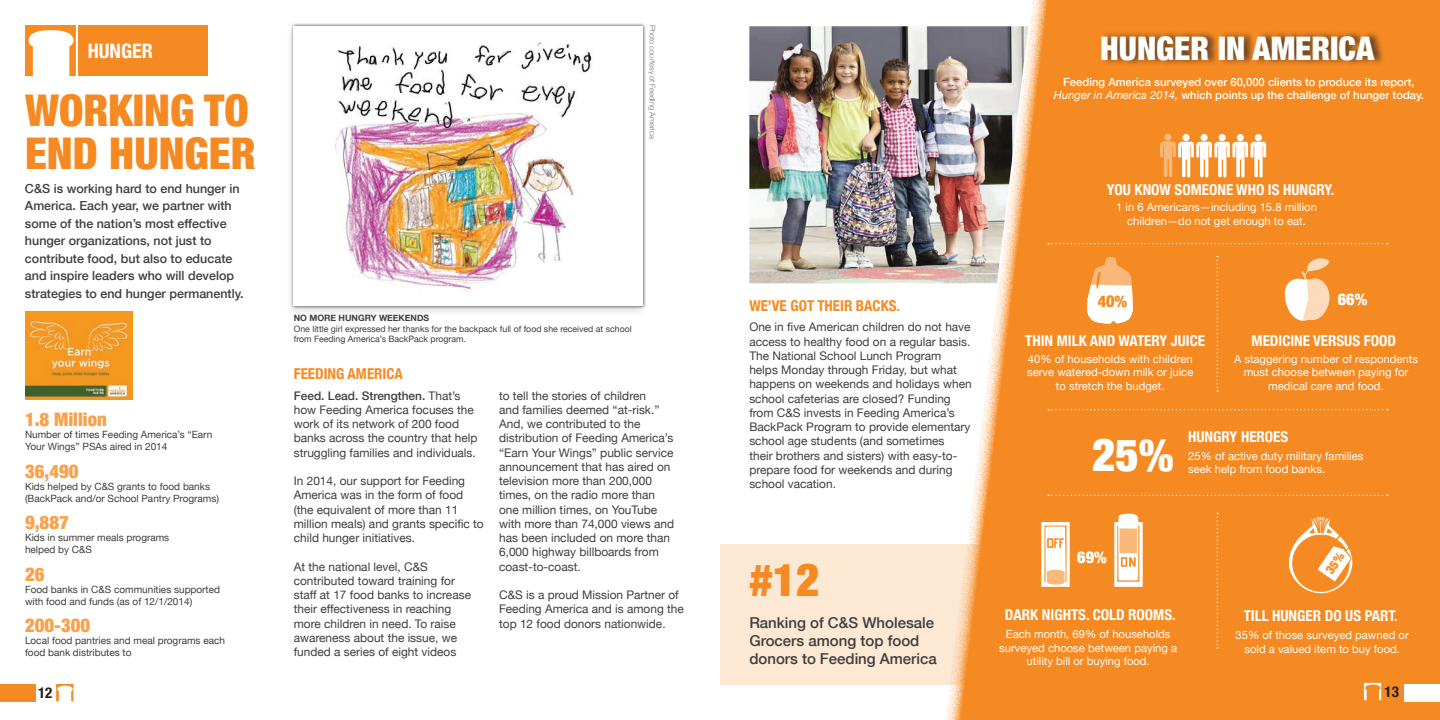
<style>
.page{position:relative;width:1440px;height:720px;background:#fff}
.page>*{position:absolute;margin:0;border:0;box-sizing:border-box;transform-origin:0 0}
.t1{font:900 condensed 45px "Helvetica Neue";color:#fff}
.t2{font:900 condensed 45px "Helvetica Neue";color:#f68a22}
.t3{font:900 condensed 43.75px/42.5px "Helvetica Neue";color:#f68a22}
.t4{font:900 condensed 32.5px "Helvetica Neue";color:#fff}
.t5{font:700 condensed 20px "Helvetica Neue";color:#fff}
.t6{font:900 condensed 18.75px "Helvetica Neue";color:#f8a24d}
.t7{font:900 condensed 16.25px "Helvetica Neue";color:#fff}
.t8{font:900 condensed 16.25px "Helvetica Neue";color:#f68a22}
.t9{font:700 condensed 15px "Helvetica Neue";color:#fff}
.t10{font:500 15px/18px "Helvetica Neue";color:#3e3e3f}
.t11{font:700 condensed 15px "Helvetica Neue";color:#f68a22}
.t12{font:700 condensed 15px "Helvetica Neue";color:#231f20}
.t13{font:500 12.5px/17.5px "Helvetica Neue";color:#3e3e3f}
.t14{font:11.88px/14.2px "Helvetica Neue";color:#3e3e3f}
.t15{font:11.25px/13.5px "Helvetica Neue";color:#fff;text-align:center}
.t16{font:500 11.25px/13.5px "Helvetica Neue";color:#fff;text-align:center}
.t17{font:10px/12px "Helvetica Neue";color:#3e3e3f}
.t18{font:8.75px/10.5px "Helvetica Neue";color:#3e3e3f}
.t19{font:700 8.75px "Helvetica Neue";color:#3e3e3f}
.t20{font:300 7.5px "Helvetica Neue";color:#6c6d70}
.s1{font-weight:500}
.s2{font-weight:400;font-style:italic}
</style>
<div class="page">
<div style="left:720px;top:544px;width:275px;height:140px;background:#fce8d3"></div>
<svg style="left:943px;top:0;width:497px;height:720px;background:#f6912f"></svg>
<div style="left:1101px;top:29px;width:285px;height:38px;background:#231f20;opacity:.75"></div>
<svg style="left:1164px;top:134px;width:8px;height:7px"></svg>
<div style="left:1219px;top:134px;width:7px;height:7px;background:#fff;border-radius:50%"></div>
<div style="left:1182px;top:134px;width:8px;height:7px;background:#fff;border-radius:50%"></div>
<div style="left:1237px;top:134px;width:7px;height:7px;background:#fff;border-radius:50%"></div>
<div style="left:1201px;top:134px;width:7px;height:7px;background:#fff;border-radius:50%"></div>
<div style="left:1255px;top:134px;width:7px;height:7px;background:#fff;border-radius:50%"></div>
<svg style="left:1160px;top:141px;width:107px;height:39px"></svg>
<svg style="left:1087px;top:257px;width:46px;height:67px"></svg>
<svg style="left:1364px;top:683px;width:17px;height:18px"></svg>
<svg style="left:1404px;top:683px;width:35px;height:18px"></svg>
<svg style="left:1114px;top:514px;width:29px;height:73px"></svg>
<svg style="left:1041px;top:522px;width:29px;height:65px"></svg>
<svg style="left:1048px;top:243px;width:340px;height:1px"></svg>
<svg style="left:1048px;top:495px;width:340px;height:1px"></svg>
<svg style="left:1048px;top:409px;width:340px;height:1px"></svg>
<svg style="left:1217px;top:256px;width:1px;height:136px"></svg>
<svg style="left:1217px;top:513px;width:1px;height:136px"></svg>
<img style="left:749px;top:26px;width:279px;height:257px">
<div style="left:1405px;top:684px;width:35px;height:18px;background:#fff"></div>
<svg style="left:1282px;top:258px;width:48px;height:63px"></svg>
<div style="left:285px;top:25px;width:362px;height:293px;background:#fafafa"></div>
<div style="left:290px;top:23px;width:356px;height:287px;background:#231f20;opacity:.75"></div>
<img style="left:294px;top:26px;width:349px;height:280px">
<div style="left:79px;top:25px;width:129px;height:51px;background:#f68a22"></div>
<svg style="left:25px;top:25px;width:51px;height:51px"></svg>
<div style="left:0;top:684px;width:35px;height:18px;background:#f68a22"></div>
<svg style="left:56px;top:684px;width:17px;height:17px"></svg>
<img style="left:25px;top:311px;width:107px;height:88px">
<svg style="left:1285px;top:517px;width:71px;height:77px"></svg>
<h3 class="t5" style="left:88px;top:39px;width:67px">HUNGER</h3>
<h2 class="t3" style="left:25px;top:89px;width:232px">WORKING TO<br>END HUNGER</h2>
<p class="t13" style="left:25px;top:179px;width:220px">C&amp;S is working hard to end hunger in America. each year, we partner with some of the nation’s most effective hunger organizations, not just to contribute food, but also to educate and inspire leaders who will develop strategies to end hunger permanently.</p>
<h3 class="t6" style="left:25px;top:408px;width:83px">1.8 Million</h3>
<p class="t17" style="left:25px;top:429px;width:189px">Number of times Feeding America’s “Earn<br>Your Wings” PSAs aired in 2014</p>
<h3 class="t6" style="left:25px;top:460px;width:55px">36,490</h3>
<p class="t17" style="left:25px;top:480px;width:196px">Kids helped by C&amp;S grants to food banks (BackPack and/or School Pantry Programs)</p>
<h3 class="t6" style="left:25px;top:511px;width:45px">9,887</h3>
<p class="t17" style="left:25px;top:532px;width:146px">Kids in summer meals programs helped by C&amp;S</p>
<h3 class="t6" style="left:25px;top:563px;width:21px">26</h3>
<p class="t17" style="left:25px;top:583px;width:197px">Food banks in C&amp;S communities supported with food and funds (as of 12/1/2014)</p>
<h3 class="t6" style="left:25px;top:614px;width:67px">200-300</h3>
<p class="t17" style="left:25px;top:635px;width:202px">Local food pantries and meal programs each food bank distributes to</p>
<p class="t12" style="left:38px;top:684px;width:16px">12</p>
<p class="t20" style="left:657px;top:25px;width:115px;rotate:90deg">Photo courtesy of Feeding America</p>
<p class="t19" style="left:294px;top:313px;width:137px">NO MORE HUNGRY WEEKENDS</p>
<p class="t18" style="left:294px;top:323px;width:339px">One little girl expressed her thanks for the backpack full of food she received at school from Feeding America’s BackPack program.</p>
<p class="t11" style="left:294px;top:364px;width:111px">FEEDING AMERICA</p>
<p class="t14" style="left:294px;top:388px;width:185px"><span class="s1">Feed. lead. Strengthen.</span> That’s how Feeding America focuses the work of its network of 200 food banks across the country that help struggling families and individuals.</p>
<p class="t14" style="left:294px;top:474px;width:192px">In 2014, our support for Feeding<br>America was in the form of food (the equivalent of more than 11 million meals) and grants specific to child hunger initiatives.</p>
<p class="t14" style="left:294px;top:559px;width:179px">At the national level, C&amp;S contributed toward training for staff at 17 food banks to increase their effectiveness in reaching more children in need. To raise awareness about the issue, we funded a series of eight videos</p>
<p class="t14" style="left:499px;top:388px;width:177px">to tell the stories of children<br>and families deemed “at-risk.”<br>And, we contributed to the distribution of Feeding America’s “Earn Your Wings” public service announcement that has aired on television more than 200,000 times, on the radio more than one million times, on YouTube with more than 74,000 views and has been included on more than<br>6,000 highway billboards from coast-to-coast.</p>
<p class="t14" style="left:499px;top:588px;width:186px">C&amp;S is a proud Mission Partner of<br>Feeding America and is among the top 12 food donors nationwide.</p>
<h3 class="t4" style="left:1100px;top:28px;width:275px">HUNGER IN AMERICA</h3>
<p class="t16" style="left:1054px;top:75px;width:372px">Feeding America surveyed over 60,000 clients to produce its report,<br><span class="s2">Hunger in America 2014,</span> which points up the challenge of hunger today.</p>
<p class="t11" style="left:749px;top:297px;width:152px">WE’VE GOT THEIR BACKS.</p>
<p class="t14" style="left:749px;top:320px;width:224px">One in five American children do not have access to healthy food on a regular basis.<br>The National School Lunch Program helps Monday through Friday, but what happens on weekends and holidays when school cafeterias are closed? Funding from C&amp;S invests in Feeding America’s BackPack Program to provide elementary school age students (and sometimes<br>their brothers and sisters) with easy-to&shy;prepare food for weekends and during school vacation.</p>
<h1 class="t2" style="left:749px;top:552px;width:72px">#12</h1>
<p class="t10" style="left:749px;top:614px;width:189px">Ranking of C&amp;S Wholesale<br>Grocers among top food donors to Feeding America</p>
<p class="t9" style="left:1107px;top:181px;width:229px">YOU KNOW SOMEONE WHO IS HUNGRY.</p>
<p class="t15" style="left:1116px;top:201px;width:202px">1 in 6 Americans—including 15.8 million children—do not get enough to eat.</p>
<h3 class="t8" style="left:1098px;top:292px;width:31px">40%</h3>
<h3 class="t7" style="left:1338px;top:289px;width:31px">66%</h3>
<p class="t9" style="left:1025px;top:332px;width:181px">THIN MILK AND WATERY JUICE</p>
<p class="t15" style="left:1027px;top:352px;width:168px">40% of households with children serve watered-down milk or juice to stretch the budget.</p>
<p class="t9" style="left:1252px;top:332px;width:146px">MEDICINE VERSUS FOOD</p>
<p class="t15" style="left:1234px;top:352px;width:186px">A staggering number of respondents must choose between paying for medical care and food.</p>
<h1 class="t1" style="left:1092px;top:427px;width:83px">25%</h1>
<p class="t9" style="left:1188px;top:428px;width:102px">HUNGRY HEROES</p>
<p class="t15" style="left:1188px;top:449px;width:177px;text-align:left">25% of active duty military families seek help from food banks.</p>
<h3 class="t7" style="left:1077px;top:547px;width:31px">69%</h3>
<p class="t9" style="left:1005px;top:606px;width:172px">DARK NIGHTS. COLD ROOMS.</p>
<p class="t15" style="left:999px;top:627px;width:179px">Each month, 69% of households surveyed choose between paying a utility bill or buying food.</p>
<p class="t9" style="left:1244px;top:607px;width:156px">TILL HUNGER DO US PART.</p>
<p class="t15" style="left:1236px;top:628px;width:175px">35% of those surveyed pawned or sold a valued item to buy food.</p>
<p class="t12" style="left:1385px;top:683px;width:16px">13</p>
</div>
